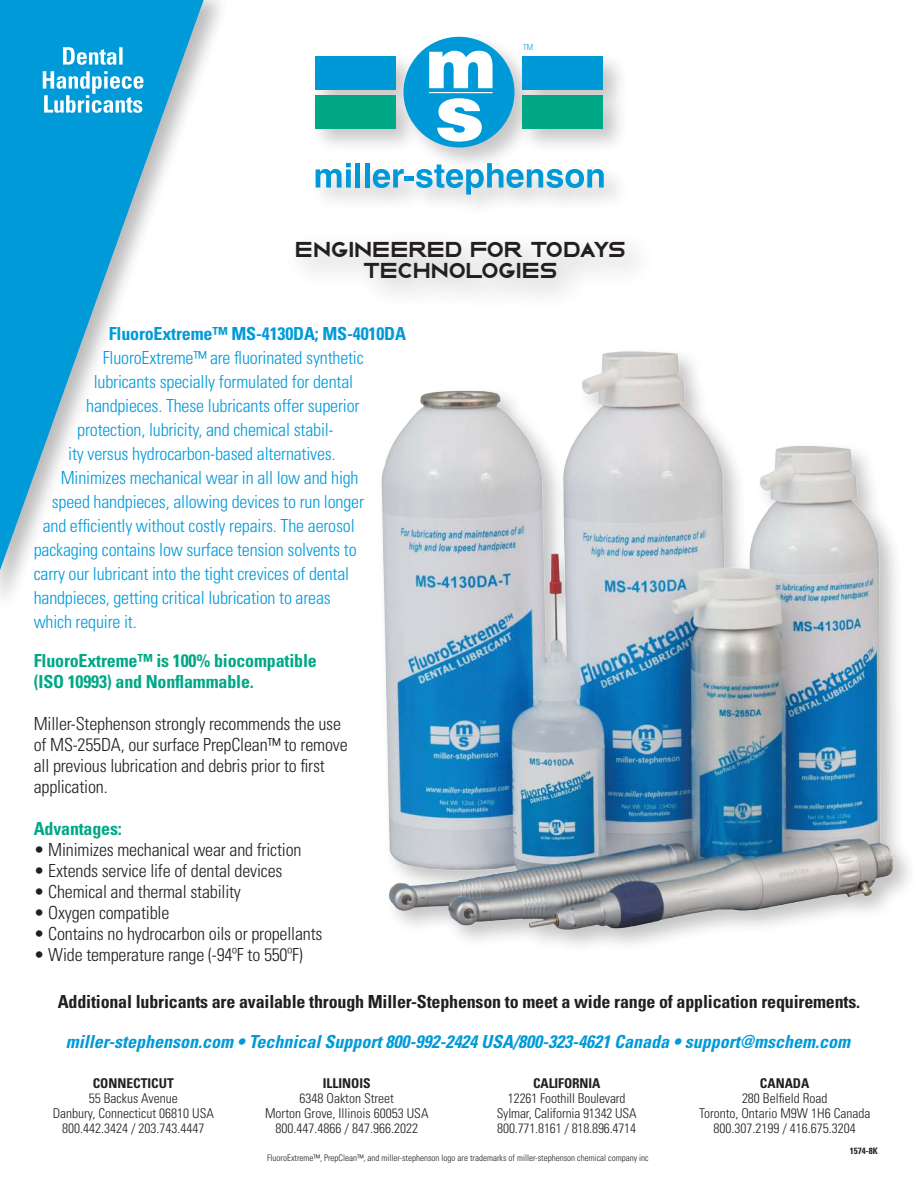
<style>
.page{position:relative;width:918px;height:1188px;background:#fff}
.page>*{position:absolute;margin:0;border:0;box-sizing:border-box;transform-origin:0 0}
.t1{font:700 21px/21px "Metros";color:#231f20;text-align:center}
.t2{font:300 condensed 18px "Univers";letter-spacing:-.01em;color:#009ad9}
.t3{font:300 condensed 18px/21px "Univers";letter-spacing:-.01em;color:#231f20}
.t4{font:700 condensed 18px "Univers";letter-spacing:-.01em;color:#231f20}
.t5{font:italic 700 condensed 18px "Univers";color:#009ad9}
.t6{font:700 condensed 18px/21px "Univers";letter-spacing:-.01em;color:#00a886}
.t7{font:700 condensed 18px "Univers";letter-spacing:-.01em;color:#009ad9}
.t8{font:300 condensed 13.5px/15px "Univers";color:#231f20;text-align:center}
.t9{font:700 condensed 13.5px "Univers";color:#231f20}
.t10{font:300 condensed 9px "Univers";color:#231f20}
.t11{font:700 condensed 9px "Univers";color:#231f20}
.t12{font:300 condensed 8.1px "Univers";color:#009ad9}
</style>
<div class="page">
<svg style="left:0;top:0;width:207px;height:597px"></svg>
<div style="left:309px;top:31px;width:320px;height:188px;background:#231f20;opacity:.25"></div>
<div style="left:403px;top:37px;width:112px;height:110px;background:#0099d8;border-radius:50%"></div>
<svg style="left:429px;top:51px;width:64px;height:37px"></svg>
<svg style="left:437px;top:98px;width:45px;height:44px"></svg>
<div style="left:522px;top:56px;width:81px;height:34px;background:#0099d8"></div>
<div style="left:522px;top:95px;width:81px;height:34px;background:#00a886"></div>
<div style="left:315px;top:56px;width:80px;height:34px;background:#0099d8"></div>
<div style="left:315px;top:95px;width:80px;height:34px;background:#00a886"></div>
<hr style="left:429px;top:92px;width:64px;height:1px;background:#fff">
<svg style="left:316px;top:163px;width:35px;height:25px"></svg>
<div style="left:355px;top:163px;width:5px;height:25px;background:#0099d8"></div>
<div style="left:365px;top:163px;width:5px;height:25px;background:#0099d8"></div>
<svg style="left:373px;top:169px;width:31px;height:19px"></svg>
<hr style="left:404px;top:176px;width:10px;height:4px;background:#0099d8">
<svg style="left:416px;top:163px;width:188px;height:32px"></svg>
<div style="left:283px;top:228px;width:372px;height:82px;background:#231f20;opacity:.3"></div>
<svg style="left:43px;top:71px;width:101px;height:42px"></svg>
<svg style="left:63px;top:47px;width:60px;height:18px"></svg>
<img style="left:381px;top:351px;width:527px;height:593px">
<p class="t12" style="left:523px;top:44px;width:11px">TM</p>
<p class="t1" style="left:295px;top:240px;width:333px">ENGINEERED FOR TODAYS<br>TECHNOLOGIES</p>
<p class="t7" style="left:109px;top:326px;width:299px">FluoroExtreme™ MS-4130DA; MS-4010DA</p>
<p class="t2" style="left:103px;top:350px;width:263px">FluoroExtreme™ are fluorinated synthetic</p>
<p class="t2" style="left:94px;top:374px;width:261px">lubricants specially formulated for dental</p>
<p class="t2" style="left:86px;top:398px;width:275px">handpieces. These lubricants offer superior</p>
<p class="t2" style="left:77px;top:422px;width:258px">protection, lubricity, and chemical stabil-</p>
<p class="t2" style="left:68px;top:446px;width:269px">ity versus hydrocarbon-based alternatives.</p>
<p class="t2" style="left:61px;top:470px;width:299px">Minimizes mechanical wear in all low and high</p>
<p class="t2" style="left:52px;top:494px;width:314px">speed handpieces, allowing devices to run longer</p>
<p class="t2" style="left:43px;top:518px;width:314px">and efficiently without costly repairs. The aerosol</p>
<p class="t2" style="left:34px;top:542px;width:325px">packaging contains low surface tension solvents to</p>
<p class="t2" style="left:34px;top:566px;width:317px">carry our lubricant into the tight crevices of dental</p>
<p class="t2" style="left:34px;top:590px;width:299px">handpieces, getting critical lubrication to areas</p>
<p class="t2" style="left:34px;top:614px;width:105px">which require it.</p>
<p class="t6" style="left:34px;top:651px;width:285px">FluoroExtreme™ is 100% biocompatible (ISO 10993) and Nonflammable.</p>
<p class="t3" style="left:34px;top:714px;width:315px">Miller-Stephenson strongly recommends the use of MS-255DA, our surface PrepClean™ to remove all previous lubrication and debris prior to first application.</p>
<p class="t6" style="left:34px;top:819px;width:90px">Advantages:</p>
<p class="t3" style="left:34px;top:840px;width:269px">• Minimizes mechanical wear and friction</p>
<p class="t3" style="left:34px;top:861px;width:250px">• Extends service life of dental devices</p>
<p class="t3" style="left:34px;top:882px;width:209px">• Chemical and thermal stability</p>
<p class="t3" style="left:34px;top:903px;width:137px">• Oxygen compatible</p>
<p class="t3" style="left:34px;top:924px;width:290px">• Contains no hydrocarbon oils or propellants</p>
<p class="t3" style="left:34px;top:945px;width:271px">• Wide temperature range (-94ºF to 550ºF)</p>
<p class="t4" style="left:58px;top:995px;width:804px">Additional lubricants are available through Miller-Stephenson to meet a wide range of application requirements.</p>
<p class="t5" style="left:66px;top:1035px;width:786px">miller-stephenson.com • Technical Support 800-992-2424 USA/800-323-4621 Canada • support@mschem.com</p>
<p class="t9" style="left:93px;top:1078px;width:83px">CONNECTICUT</p>
<p class="t8" style="left:53px;top:1092px;width:163px">55 Backus Avenue<br>Danbury, Connecticut 06810 USA<br>800.442.3424 / 203.743.4447</p>
<p class="t9" style="left:323px;top:1078px;width:50px">ILLINOIS</p>
<p class="t8" style="left:265px;top:1092px;width:165px">6348 Oakton Street<br>Morton Grove, Illinois 60053 USA<br>800.447.4866 / 847.966.2022</p>
<p class="t9" style="left:533px;top:1078px;width:69px">CALIFORNIA</p>
<p class="t8" style="left:497px;top:1092px;width:142px">12261 Foothill Boulevard<br>Sylmar, California 91342 USA<br>800.771.8161 / 818.896.4714</p>
<p class="t10" style="left:267px;top:1155px;width:383px">FluoroExtreme™, PrepClean™, and miller-stephenson logo are trademarks of miller-stephenson chemical company inc</p>
<p class="t9" style="left:760px;top:1078px;width:51px">CANADA</p>
<p class="t8" style="left:699px;top:1092px;width:173px">280 Belfield Road<br>Toronto, Ontario M9W 1H6 Canada<br>800.307.2199 / 416.675.3204</p>
<p class="t11" style="left:850px;top:1147px;width:29px">1574-8K</p>
</div>
